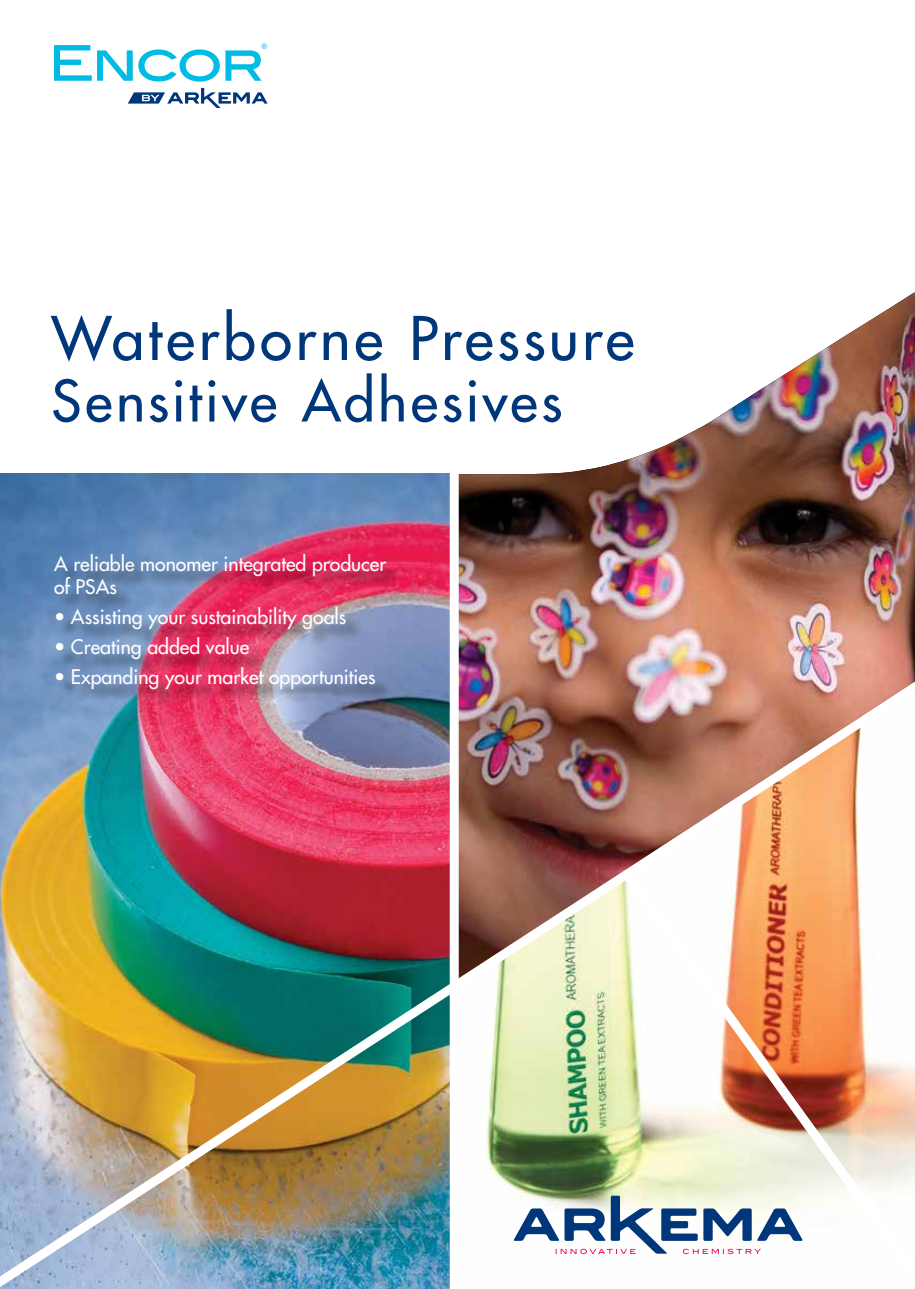
<style>
.page{position:relative;width:915px;height:1289px;background:#fff}
.page>*{position:absolute;margin:0;border:0;box-sizing:border-box;transform-origin:0 0}
.t1{font:58.5px "Futura";letter-spacing:.065em;color:#00377b}
.t2{font:55.5px "Futura";letter-spacing:.06em;color:#00377b}
.t3{font:19.5px/23.2px "Futura";color:#fff}
</style>
<div class="page">
<img style="left:0;top:473px;width:449px;height:184px">
<img style="left:458px;top:292px;width:456px;height:365px">
<div style="left:57px;top:556px;width:347px;height:151px;background:#000;opacity:.53"></div>
<img style="left:0;top:657px;width:914px;height:631px">
<img style="left:612px;top:859px;width:302px;height:429px">
<svg style="left:128px;top:88px;width:139px;height:20px"></svg>
<svg style="left:54px;top:43px;width:213px;height:39px"></svg>
<div style="left:449px;top:469px;width:9px;height:819px;background:#fff"></div>
<h1 class="t1" style="left:51px;top:300px;width:584px">Waterborne Pressure</h1>
<h2 class="t2" style="left:51px;top:365px;width:512px">Sensitive Adhesives</h2>
<p class="t3" style="left:54px;top:552px;width:333px">A reliable monomer integrated producer of PSAs</p>
<p class="t3" style="left:54px;top:605px;width:294px">• Assisting your sustainability goals</p>
<p class="t3" style="left:54px;top:635px;width:197px">• Creating added value</p>
<p class="t3" style="left:54px;top:665px;width:323px">• Expanding your market opportunities</p>
</div>
